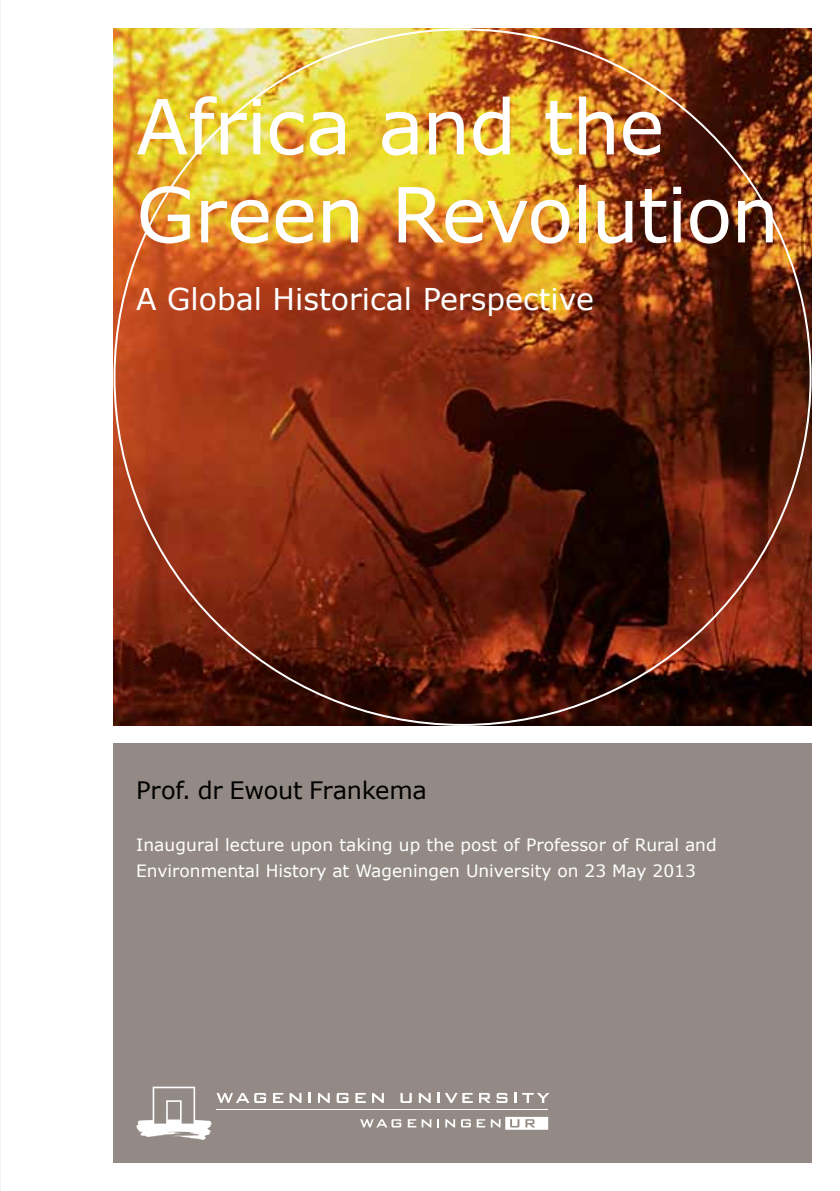
<style>
.page{position:relative;width:840px;height:1191px;background:#fff}
.page>*{position:absolute;margin:0;border:0;box-sizing:border-box;transform-origin:0 0}
.t1{font:76px/88px "Verdana";letter-spacing:-.015em;color:#fff}
.t2{font:30px "Verdana";color:#fff}
.t3{font:24px "Verdana";letter-spacing:-.01em;color:#000}
.t4{font:17px/26px "Verdana";color:#fff}
</style>
<div class="page">
<div style="left:113px;top:743px;width:698px;height:419px;background:#948a85"></div>
<img style="left:113px;top:28px;width:698px;height:698px">
<hr style="left:216px;top:1109px;width:331px;height:1px;background:#fff">
<svg style="left:360px;top:1119px;width:41px;height:8px"></svg>
<svg style="left:407px;top:1119px;width:24px;height:8px"></svg>
<svg style="left:437px;top:1119px;width:2px;height:8px"></svg>
<svg style="left:445px;top:1119px;width:25px;height:8px"></svg>
<svg style="left:476px;top:1116px;width:72px;height:13px"></svg>
<svg style="left:136px;top:1086px;width:130px;height:54px"></svg>
<svg style="left:273px;top:1093px;width:10px;height:10px"></svg>
<svg style="left:289px;top:1093px;width:12px;height:10px"></svg>
<svg style="left:308px;top:1093px;width:3px;height:10px"></svg>
<svg style="left:318px;top:1093px;width:11px;height:10px"></svg>
<svg style="left:336px;top:1093px;width:12px;height:10px"></svg>
<svg style="left:355px;top:1093px;width:10px;height:10px"></svg>
<svg style="left:372px;top:1093px;width:11px;height:10px"></svg>
<svg style="left:400px;top:1093px;width:11px;height:10px"></svg>
<svg style="left:418px;top:1093px;width:12px;height:10px"></svg>
<svg style="left:437px;top:1093px;width:35px;height:10px"></svg>
<svg style="left:479px;top:1093px;width:11px;height:10px"></svg>
<svg style="left:496px;top:1093px;width:11px;height:10px"></svg>
<svg style="left:514px;top:1093px;width:2px;height:10px"></svg>
<svg style="left:522px;top:1093px;width:27px;height:10px"></svg>
<h1 class="t1" style="left:136px;top:82px;width:644px">Africa and the<br>Green Revolution</h1>
<h2 class="t2" style="left:136px;top:279px;width:459px">A Global Historical Perspective</h2>
<h3 class="t3" style="left:136px;top:773px;width:292px">Prof. dr Ewout Frankema</h3>
<p class="t4" style="left:136px;top:831px;width:581px">Inaugural lecture upon taking up the post of Professor of Rural and<br>Environmental History at Wageningen University on 23 May 2013</p>
</div>
